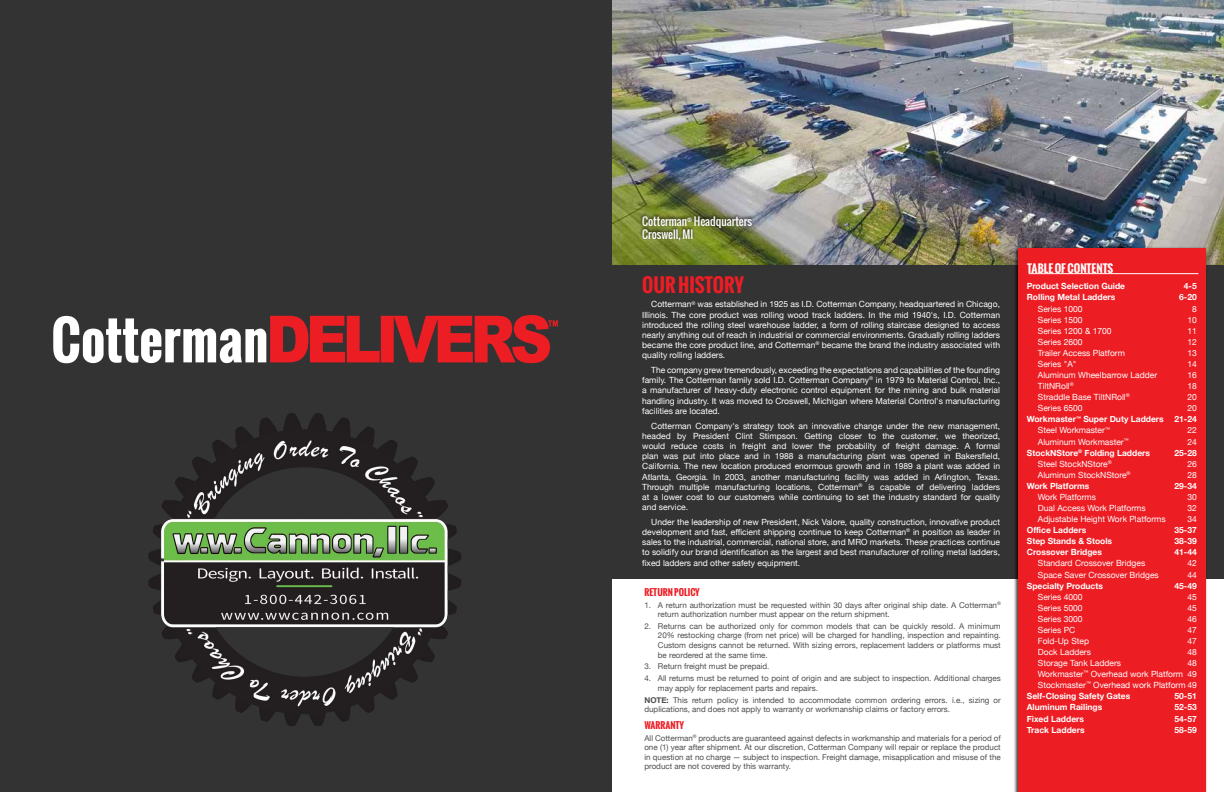
<style>
.page{position:relative;width:1224px;height:792px;background:#fff}
.page>*{position:absolute;margin:0;border:0;box-sizing:border-box;transform-origin:0 0}
.t1{font:700 19px "Oswald";color:#ed1d24}
.t2{font:11px/13.2px "Oswald";color:#fff}
.t3{font:700 11px "Oswald";color:#fff}
.t4{font:700 9px "Oswald";color:#ed1d24}
.t5{font:8.5px/10.2px "Helvetica Neue";color:#fff;text-align:justify}
.t6{font:700 8.5px "Helvetica Neue";color:#fff}
.t7{font:8px/9.6px "Helvetica Neue";color:#4d4d4f}
.s1{font-weight:700}
</style>
<div class="page">
<div style="left:0;top:0;width:612px;height:792px;background:#333334"></div>
<div style="left:612px;top:0;width:612px;height:579px;background:#333334"></div>
<img style="left:612px;top:0;width:612px;height:265px">
<div style="left:1013px;top:246px;width:194px;height:546px;background:#000;opacity:.75"></div>
<div style="left:1018px;top:248px;width:188px;height:544px;background:#ed1d24"></div>
<div style="left:640px;top:211px;width:114px;height:30px;background:#000;opacity:.75"></div>
<hr style="left:1029px;top:273px;width:169px;height:1px;background:#fff">
<svg style="left:53px;top:315px;width:505px;height:48px"></svg>
<img style="left:148px;top:413px;width:313px;height:313px">
<p class="t2" style="left:642px;top:215px;width:111px">Cotterman<sup>®</sup> Headquarters<br>Croswell, MI</p>
<h1 class="t1" style="left:642px;top:270px;width:103px">OUR HISTORY</h1>
<p class="t5" style="left:642px;top:300px;width:359px;text-indent:9px">Cotterman<sup>®</sup> was established in 1925 as I.D. Cotterman Company, headquartered in Chicago, Illinois. The core product was rolling wood track ladders. In the mid 1940's, I.D. Cotterman introduced the rolling steel warehouse ladder, a form of rolling staircase designed to access nearly anything out of reach in industrial or commercial environments. Gradually rolling ladders became the core product line, and Cotterman<sup>®</sup> became the brand the industry associated with quality rolling ladders.</p>
<p class="t5" style="left:642px;top:365px;width:359px;text-indent:9px">The company grew tremendously, exceeding the expectations and capabilities of the founding family. The Cotterman family sold I.D. Cotterman Company<sup>®</sup> in 1979 to Material Control, Inc., a manufacturer of heavy-duty electronic control equipment for the mining and bulk material handling industry. It was moved to Croswell, Michigan where Material Control's manufacturing facilities are located.</p>
<p class="t5" style="left:642px;top:421px;width:359px;text-indent:9px">Cotterman Company's strategy took an innovative change under the new management, headed by President Clint Stimpson. Getting closer to the customer, we theorized, would reduce costs in freight and lower the probability of freight damage. A formal plan was put into place and in 1988 a manufacturing plant was opened in Bakersfield, California. The new location produced enormous growth and in 1989 a plant was added in Atlanta, Georgia. In 2003, another manufacturing facility was added in Arlington, Texas.<br>Through multiple manufacturing locations, Cotterman<sup>®</sup> is capable of delivering ladders at a lower cost to our customers while continuing to set the industry standard for quality and service.</p>
<p class="t5" style="left:642px;top:517px;width:359px;text-indent:9px">Under the leadership of new President, Nick Valore, quality construction, innovative product development and fast, efficient shipping continue to keep Cotterman<sup>®</sup> in position as leader in sales to the industrial, commercial, national store, and MRO markets. These practices continue to solidify our brand identification as the largest and best manufacturer of rolling metal ladders, fixed ladders and other safety equipment.</p>
<p class="t4" style="left:644px;top:585px;width:57px">RETURN POLICY</p>
<p class="t7" style="left:658px;top:600px;width:344px;text-indent:-14px">1. A return authorization must be requested within 30 days after original ship date. A Cotterman<sup>® </sup>return authorization number must appear on the return shipment.</p>
<p class="t7" style="left:658px;top:622px;width:344px;text-align:justify;text-indent:-13px">2. Returns can be authorized only for common models that can be quickly resold. A minimum 20% restocking charge (from net price) will be charged for handling, inspection and repainting.<br>Custom designs cannot be returned. With sizing errors, replacement ladders or platforms must be reordered at the same time.</p>
<p class="t7" style="left:644px;top:662px;width:127px">3. Return freight must be prepaid.</p>
<p class="t7" style="left:658px;top:674px;width:344px;text-indent:-13px">4. All returns must be returned to point of origin and are subject to inspection. Additional charges may apply for replacement parts and repairs.</p>
<p class="t7" style="left:644px;top:695px;width:358px"><span class="s1">NOTE:</span> This return policy is intended to accommodate common ordering errors. i.e., sizing or duplications, and does not apply to warranty or workmanship claims or factory errors.</p>
<p class="t4" style="left:644px;top:718px;width:41px">WARRANTY</p>
<p class="t7" style="left:644px;top:733px;width:358px;text-align:justify">All Cotterman<sup>®</sup> products are guaranteed against defects in workmanship and materials for a period of one (1) year after shipment. At our discretion, Cotterman Company will repair or replace the product in question at no charge — subject to inspection. Freight damage, misapplication and misuse of the product are not covered by this warranty.</p>
<p class="t3" style="left:1027px;top:261px;width:88px">TABLE OF CONTENTS</p>
<p class="t6" style="left:1027px;top:280px;width:100px">Product Selection Guide</p>
<p class="t6" style="left:1184px;top:280px;width:14px">4-5</p>
<p class="t6" style="left:1027px;top:291px;width:90px">Rolling Metal Ladders</p>
<p class="t6" style="left:1179px;top:291px;width:19px">6-20</p>
<p class="t5" style="left:1038px;top:304px;width:46px">Series 1000</p>
<p class="t5" style="left:1192px;top:304px;width:6px">8</p>
<p class="t5" style="left:1038px;top:315px;width:46px">Series 1500</p>
<p class="t5" style="left:1187px;top:315px;width:11px">10</p>
<p class="t5" style="left:1038px;top:326px;width:75px">Series 1200 &amp; 1700</p>
<p class="t5" style="left:1187px;top:326px;width:11px">11</p>
<p class="t5" style="left:1038px;top:337px;width:46px">Series 2600</p>
<p class="t5" style="left:1187px;top:337px;width:11px">12</p>
<p class="t5" style="left:1038px;top:348px;width:89px">Trailer Access Platform</p>
<p class="t5" style="left:1187px;top:348px;width:11px">13</p>
<p class="t5" style="left:1038px;top:359px;width:40px">Series "A"</p>
<p class="t5" style="left:1187px;top:359px;width:11px">14</p>
<p class="t5" style="left:1038px;top:370px;width:121px">Aluminum Wheelbarrow Ladder</p>
<p class="t5" style="left:1187px;top:370px;width:11px">16</p>
<p class="t5" style="left:1038px;top:382px;width:37px">TiltNRoll<sup>®</sup></p>
<p class="t5" style="left:1187px;top:381px;width:11px">18</p>
<p class="t5" style="left:1038px;top:393px;width:93px">Straddle Base TiltNRoll<sup>®</sup></p>
<p class="t5" style="left:1187px;top:393px;width:11px">20</p>
<p class="t5" style="left:1038px;top:404px;width:46px">Series 6500</p>
<p class="t5" style="left:1187px;top:404px;width:11px">20</p>
<p class="t6" style="left:1027px;top:413px;width:171px">Workmaster<sup>™</sup> Super Duty Ladders 21-24</p>
<p class="t5" style="left:1038px;top:426px;width:74px">Steel Workmaster<sup>™</sup></p>
<p class="t5" style="left:1187px;top:426px;width:11px">22</p>
<p class="t5" style="left:1038px;top:437px;width:92px">Aluminum Workmaster<sup>™</sup></p>
<p class="t5" style="left:1187px;top:437px;width:11px">24</p>
<p class="t6" style="left:1027px;top:446px;width:125px">StockNStore<sup>®</sup> Folding Ladders</p>
<p class="t6" style="left:1174px;top:446px;width:24px">25-28</p>
<p class="t5" style="left:1038px;top:459px;width:76px">Steel StockNStore<sup>®</sup></p>
<p class="t5" style="left:1187px;top:459px;width:11px">26</p>
<p class="t5" style="left:1038px;top:470px;width:94px">Aluminum StockNStore<sup>®</sup></p>
<p class="t5" style="left:1187px;top:470px;width:11px">28</p>
<p class="t6" style="left:1027px;top:479px;width:64px">Work Platforms</p>
<p class="t6" style="left:1174px;top:479px;width:24px">29-34</p>
<p class="t5" style="left:1038px;top:492px;width:60px">Work Platforms</p>
<p class="t5" style="left:1187px;top:492px;width:11px">30</p>
<p class="t5" style="left:1038px;top:503px;width:109px">Dual Access Work Platforms</p>
<p class="t5" style="left:1187px;top:503px;width:11px">32</p>
<p class="t5" style="left:1038px;top:514px;width:129px">Adjustable Height Work Platforms</p>
<p class="t5" style="left:1187px;top:514px;width:11px">34</p>
<p class="t6" style="left:1027px;top:523px;width:61px">Office Ladders</p>
<p class="t6" style="left:1174px;top:523px;width:24px">35-37</p>
<p class="t6" style="left:1027px;top:535px;width:87px">Step Stands &amp; Stools</p>
<p class="t6" style="left:1174px;top:535px;width:24px">38-39</p>
<p class="t6" style="left:1027px;top:546px;width:77px">Crossover Bridges</p>
<p class="t6" style="left:1174px;top:546px;width:24px">41-44</p>
<p class="t5" style="left:1038px;top:559px;width:109px">Standard Crossover Bridges</p>
<p class="t5" style="left:1187px;top:559px;width:11px">42</p>
<p class="t5" style="left:1038px;top:570px;width:123px">Space Saver Crossover Bridges</p>
<p class="t5" style="left:1187px;top:570px;width:11px">44</p>
<p class="t6" style="left:1027px;top:579px;width:78px">Specialty Products</p>
<p class="t6" style="left:1174px;top:579px;width:24px">45-49</p>
<p class="t5" style="left:1038px;top:592px;width:46px">Series 4000</p>
<p class="t5" style="left:1187px;top:592px;width:11px">45</p>
<p class="t5" style="left:1038px;top:603px;width:46px">Series 5000</p>
<p class="t5" style="left:1187px;top:603px;width:11px">45</p>
<p class="t5" style="left:1038px;top:614px;width:46px">Series 3000</p>
<p class="t5" style="left:1187px;top:614px;width:11px">46</p>
<p class="t5" style="left:1038px;top:625px;width:39px">Series PC</p>
<p class="t5" style="left:1187px;top:625px;width:11px">47</p>
<p class="t5" style="left:1038px;top:636px;width:53px">Fold-Up Step</p>
<p class="t5" style="left:1187px;top:636px;width:11px">47</p>
<p class="t5" style="left:1038px;top:647px;width:55px">Dock Ladders</p>
<p class="t5" style="left:1187px;top:647px;width:11px">48</p>
<p class="t5" style="left:1038px;top:659px;width:85px">Storage Tank Ladders</p>
<p class="t5" style="left:1187px;top:659px;width:11px">48</p>
<p class="t5" style="left:1038px;top:670px;width:160px">Workmaster<sup>™</sup> Overhead work Platform 49</p>
<p class="t5" style="left:1038px;top:681px;width:161px">Stockmaster<sup>™</sup> Overhead work Platform 49</p>
<p class="t6" style="left:1027px;top:690px;width:105px">Self-Closing Safety Gates</p>
<p class="t6" style="left:1174px;top:690px;width:24px">50-51</p>
<p class="t6" style="left:1027px;top:701px;width:77px">Aluminum Railings</p>
<p class="t6" style="left:1174px;top:701px;width:24px">52-53</p>
<p class="t6" style="left:1027px;top:712px;width:59px">Fixed Ladders</p>
<p class="t6" style="left:1174px;top:712px;width:24px">54-57</p>
<p class="t6" style="left:1027px;top:723px;width:59px">Track Ladders</p>
<p class="t6" style="left:1174px;top:723px;width:24px">58-59</p>
</div>
